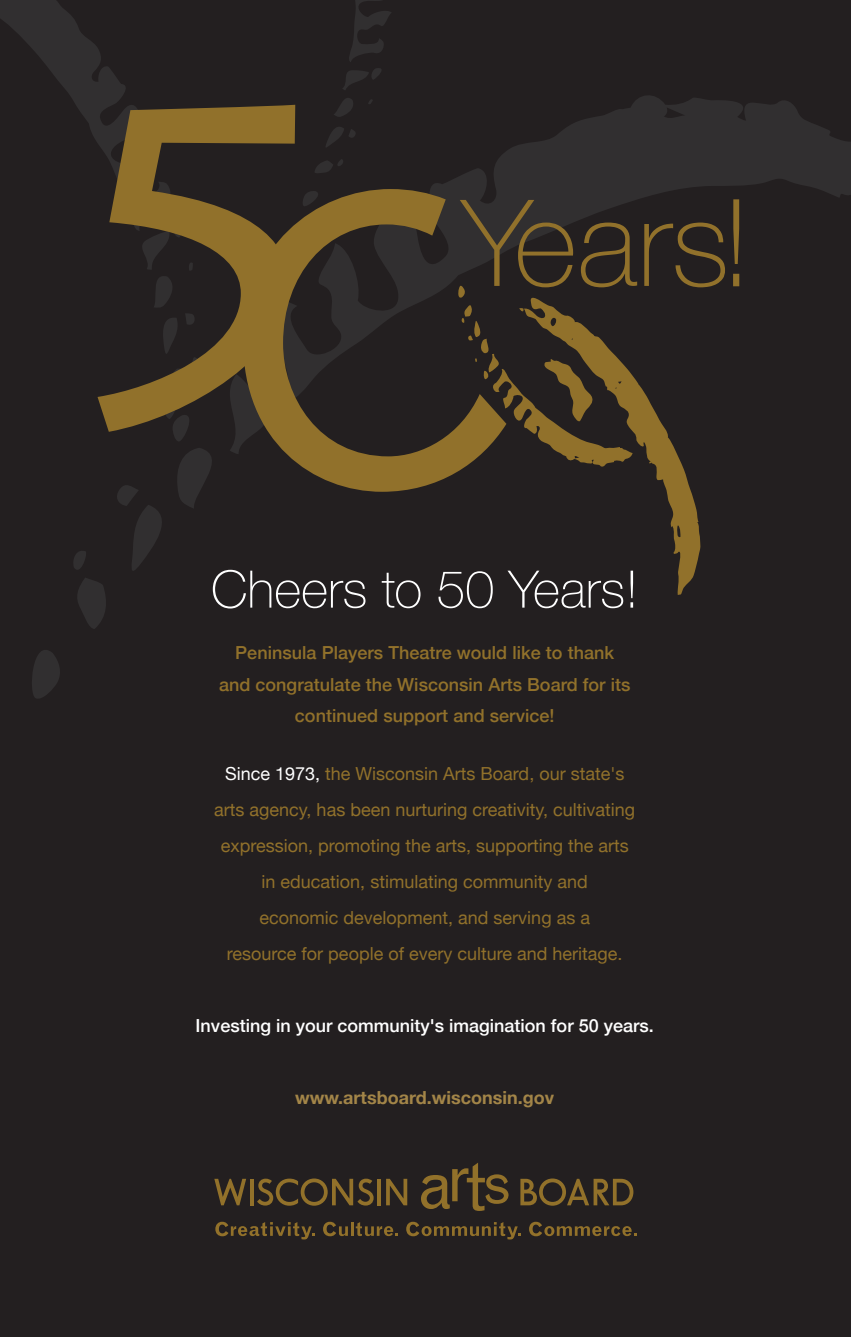
<style>
.page{position:relative;width:851px;height:1337px;background:#fff}
.page>*{position:absolute;margin:0;border:0;box-sizing:border-box;transform-origin:0 0}
.t1{font:100 51.75px "Helvetica Neue";color:#fff}
.t2{font:18px/36px "Helvetica Neue";color:#91712b;text-align:center}
.t3{font:500 18px/31.5px "Helvetica Neue";color:#91712b;text-align:center}
.t4{font:500 18px "Helvetica Neue";color:#fff}
.t5{font:700 18px "Helvetica Neue";color:#a38548}
.s1{color:#fff}
</style>
<div class="page">
<div style="left:0;top:0;width:850px;height:1336px;background:#231f20"></div>
<svg style="left:421px;top:1163px;width:87px;height:48px"></svg>
<svg style="left:214px;top:1178px;width:32px;height:27px"></svg>
<hr style="left:250px;top:1178px;width:4px;height:27px;background:#92712a">
<svg style="left:257px;top:1178px;width:116px;height:27px"></svg>
<hr style="left:377px;top:1178px;width:4px;height:27px;background:#92712a">
<svg style="left:386px;top:1178px;width:21px;height:27px"></svg>
<svg style="left:520px;top:1178px;width:113px;height:27px"></svg>
<svg style="left:215px;top:1221px;width:100px;height:18px"></svg>
<svg style="left:323px;top:1221px;width:75px;height:15px"></svg>
<svg style="left:406px;top:1221px;width:115px;height:18px"></svg>
<svg style="left:529px;top:1221px;width:107px;height:15px"></svg>
<svg style="left:344px;top:0;width:47px;height:88px"></svg>
<svg style="left:32px;top:650px;width:28px;height:48px"></svg>
<svg style="left:293px;top:88px;width:557px;height:200px"></svg>
<svg style="left:0;top:0;width:243px;height:629px"></svg>
<svg style="left:97px;top:105px;width:198px;height:327px"></svg>
<svg style="left:243px;top:189px;width:263px;height:303px"></svg>
<svg style="left:637px;top:382px;width:63px;height:213px"></svg>
<svg style="left:456px;top:200px;width:181px;height:267px"></svg>
<svg style="left:644px;top:222px;width:81px;height:65px"></svg>
<svg style="left:733px;top:199px;width:6px;height:87px"></svg>
<h1 class="t1" style="left:211px;top:550px;width:429px">Cheers to 50 Years!</h1>
<p class="t3" style="left:219px;top:635px;width:413px">Peninsula Players Theatre would like to thank and congratulate the Wisconsin Arts Board for its continued support and service!</p>
<p class="t2" style="left:214px;top:756px;width:422px"><span class="s1">Since 1973,</span> the Wisconsin Arts Board, our state's arts agency, has been nurturing creativity, cultivating expression, promoting the arts, supporting the arts in education, stimulating community and<br>economic development, and serving as a<br>resource for people of every culture and heritage.</p>
<p class="t4" style="left:196px;top:1011px;width:459px">Investing in your community's imagination for 50 years.</p>
<p class="t5" style="left:295px;top:1083px;width:260px">www.artsboard.wisconsin.gov</p>
</div>
